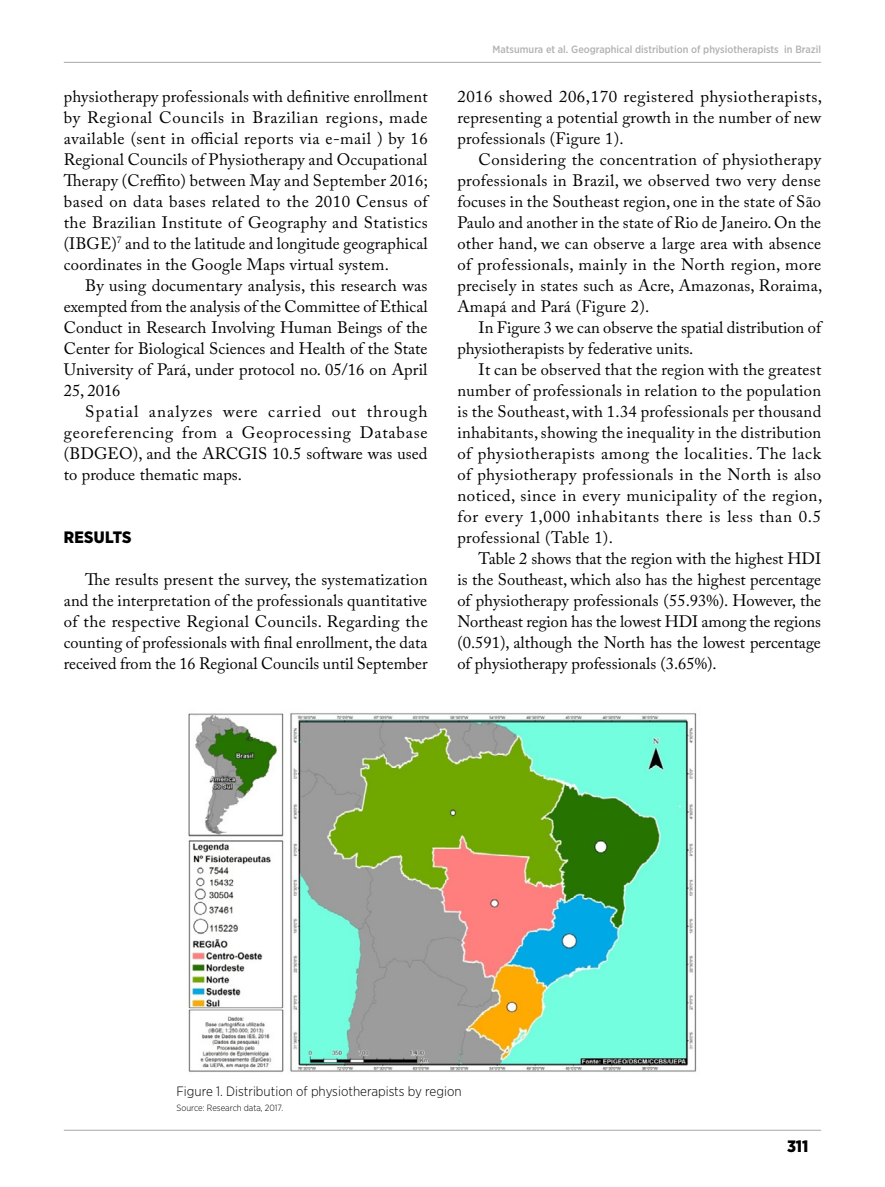
<style>
.page{position:relative;width:885px;height:1187px;background:#fff}
.page>*{position:absolute;margin:0;border:0;box-sizing:border-box;transform-origin:0 0}
.t1{font:16.5px/21px "Adobe Caslon Pro";letter-spacing:.005em;color:#000;text-align:justify}
.t2{font:900 16.5px "Gotham Narrow";letter-spacing:.015em;color:#000}
.t3{font:300 13.5px "Gotham Narrow";color:#000}
.t4{font:500 10.5px "Gotham Narrow";color:#b3b2b2}
.t5{font:300 9px "Gotham Narrow";color:#000}
</style>
<div class="page">
<hr style="left:64px;top:62px;width:757px;height:1px;background:#b3b2b2">
<hr style="left:64px;top:1129px;width:757px;height:1px;background:#b3b2b2">
<img style="left:188px;top:713px;width:509px;height:359px">
<p class="t1" style="left:64px;top:86px;width:365px">physiotherapy professionals with definitive enrollment by Regional Councils in Brazilian regions, made available (sent in official reports via e-mail ) by 16<br>Regional Councils of Physiotherapy and Occupational Therapy (Creffito) between May and September 2016; based on data bases related to the 2010 Census of the Brazilian Institute of Geography and Statistics (IBGE)<sup>7</sup> and to the latitude and longitude geographical coordinates in the Google Maps virtual system.</p>
<p class="t1" style="left:64px;top:275px;width:365px;text-indent:21px">By using documentary analysis, this research was exempted from the analysis of the Committee of Ethical Conduct in Research Involving Human Beings of the Center for Biological Sciences and Health of the State University of Pará, under protocol no. 05/16 on April 25, 2016</p>
<p class="t1" style="left:64px;top:401px;width:365px;text-indent:21px">Spatial analyzes were carried out through georeferencing from a Geoprocessing Database (BDGEO), and the ARCGIS 10.5 software was used to produce thematic maps.</p>
<p class="t2" style="left:64px;top:526px;width:69px">RESULTS</p>
<p class="t1" style="left:64px;top:569px;width:365px;text-indent:21px">The results present the survey, the systematization and the interpretation of the professionals quantitative of the respective Regional Councils. Regarding the counting of professionals with final enrollment, the data received from the 16 Regional Councils until September</p>
<p class="t4" style="left:492px;top:42px;width:330px">Matsumura et al. Geographical distribution of physiotherapists in Brazil</p>
<p class="t1" style="left:457px;top:86px;width:366px">2016 showed 206,170 registered physiotherapists, representing a potential growth in the number of new professionals (Figure 1).</p>
<p class="t1" style="left:457px;top:149px;width:366px;text-indent:21px">Considering the concentration of physiotherapy professionals in Brazil, we observed two very dense focuses in the Southeast region, one in the state of São Paulo and another in the state of Rio de Janeiro. On the other hand, we can observe a large area with absence of professionals, mainly in the North region, more precisely in states such as Acre, Amazonas, Roraima, Amapá and Pará (Figure 2).</p>
<p class="t1" style="left:457px;top:317px;width:365px;text-indent:21px">In Figure 3 we can observe the spatial distribution of physiotherapists by federative units.</p>
<p class="t1" style="left:457px;top:359px;width:366px;text-indent:21px">It can be observed that the region with the greatest number of professionals in relation to the population is the Southeast, with 1.34 professionals per thousand inhabitants, showing the inequality in the distribution of physiotherapists among the localities. The lack of physiotherapy professionals in the North is also noticed, since in every municipality of the region, for every 1,000 inhabitants there is less than 0.5 professional (Table 1).</p>
<p class="t1" style="left:457px;top:548px;width:365px;text-indent:21px">Table 2 shows that the region with the highest HDI is the Southeast, which also has the highest percentage of physiotherapy professionals (55.93%). However, the Northeast region has the lowest HDI among the regions (0.591), although the North has the lowest percentage of physiotherapy professionals (3.65%).</p>
<p class="t3" style="left:176px;top:1083px;width:286px">Figure 1. Distribution of physiotherapists by region</p>
<p class="t5" style="left:176px;top:1102px;width:108px">Source: Research data, 2017.</p>
<p class="t2" style="left:787px;top:1135px;width:23px">311</p>
</div>
